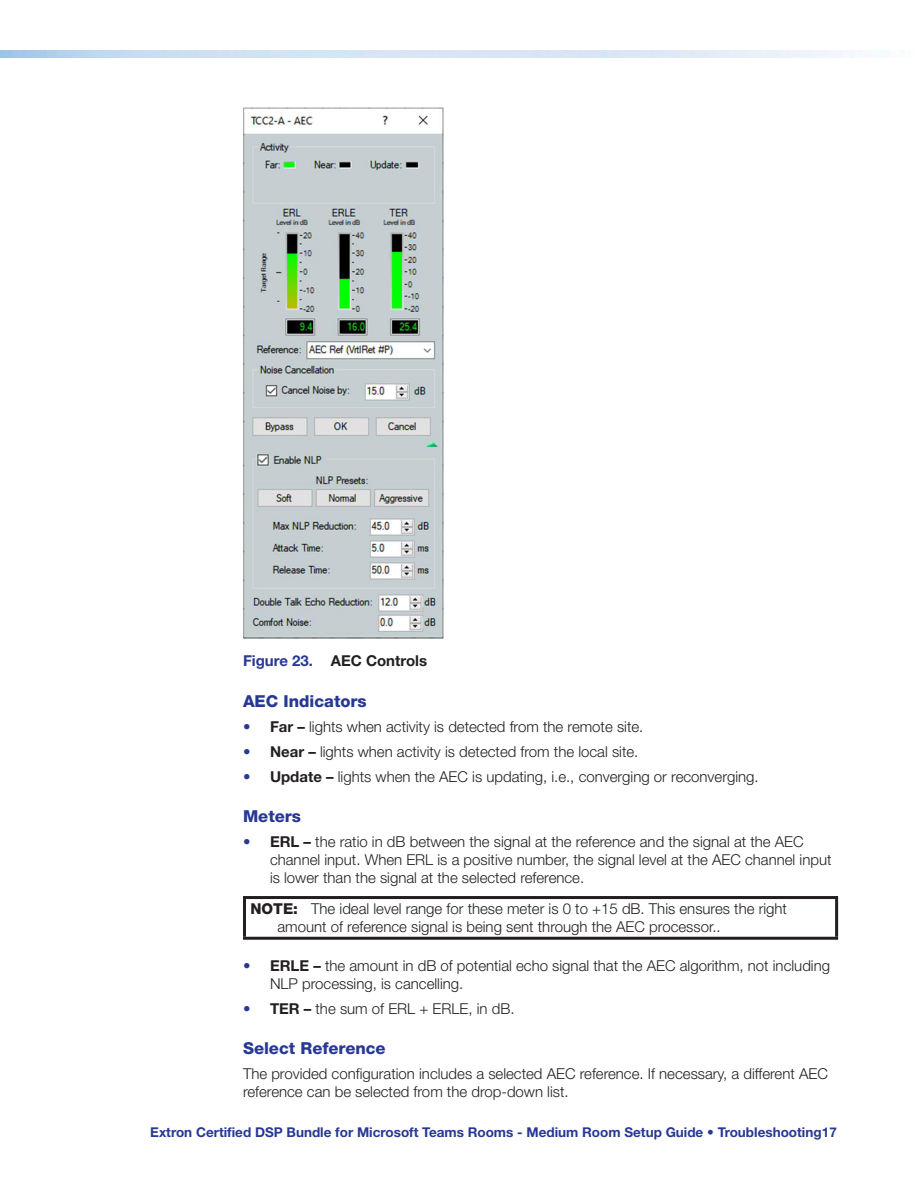
<style>
.page{position:relative;width:918px;height:1188px;background:#fff}
.page>*{position:absolute;margin:0;border:0;box-sizing:border-box;transform-origin:0 0}
.Heading_4{font:800 16.5px "Helvetica Neue LT Std";color:#273895}
.All_UL_Notations{font:300 15px/18px "Helvetica Neue LT Std";color:#231f20}
.Body{font:300 15px/18px "Helvetica Neue LT Std";color:#231f20}
.t1{font:700 15px "Helvetica Neue LT Std";color:#231f20}
.t2{font:700 13.5px "Helvetica Neue LT Std";color:#273895}
.s1{color:#273895}
.s2{font-weight:400;color:#273895}
.s3{font-weight:700}
.s4{font-weight:800}
</style>
<div class="page">
<img style="left:243px;top:107px;width:201px;height:532px">
<hr style="left:243px;top:896px;width:595px;height:3px;background:#231f20">
<hr style="left:243px;top:899px;width:3px;height:38px;background:#231f20">
<hr style="left:835px;top:899px;width:3px;height:38px;background:#231f20">
<hr style="left:243px;top:937px;width:595px;height:3px;background:#231f20">
<p class="t1" style="left:243px;top:651px;width:186px"><span class="s1">Figure 23.</span> AEC Controls</p>
<p class="Heading_4" style="left:243px;top:692px;width:125px">AEC Indicators</p>
<p class="All_UL_Notations" style="left:243px;top:718px;width:402px"><span class="s2">•</span> <span class="s3">Far –</span> lights when activity is detected from the remote site.</p>
<p class="All_UL_Notations" style="left:243px;top:742px;width:397px"><span class="s2">•</span> <span class="s3">Near –</span> lights when activity is detected from the local site.</p>
<p class="All_UL_Notations" style="left:243px;top:767px;width:517px"><span class="s2">•</span> <span class="s3">Update –</span> lights when the AEC is updating, i.e., converging or reconverging.</p>
<p class="Heading_4" style="left:243px;top:806px;width:60px">Meters</p>
<p class="All_UL_Notations" style="left:270px;top:832px;width:563px;text-indent:-27px"><span class="s2">•</span> <span class="s3">ERL –</span> the ratio in dB between the signal at the reference and the signal at the AEC channel input. When ERL is a positive number, the signal level at the AEC channel input is lower than the signal at the selected reference.</p>
<p class="All_UL_Notations" style="left:278px;top:900px;width:511px;text-indent:-27px"><span class="s4">NOTE:</span> The ideal level range for these meter is 0 to +15 dB. This ensures the right amount of reference signal is being sent through the AEC processor..</p>
<p class="All_UL_Notations" style="left:270px;top:957px;width:562px;text-indent:-27px"><span class="s2">•</span> <span class="s3">ERLE –</span> the amount in dB of potential echo signal that the AEC algorithm, not including<br>NLP processing, is cancelling.</p>
<p class="All_UL_Notations" style="left:243px;top:999px;width:273px"><span class="s2">•</span> <span class="s3">TER –</span> the sum of ERL + ERLE, in dB.</p>
<p class="Heading_4" style="left:243px;top:1038px;width:144px">Select Reference</p>
<p class="Body" style="left:243px;top:1064px;width:586px">The provided configuration includes a selected AEC reference. If necessary, a different AEC reference can be selected from the drop-down list.</p>
<p class="t2" style="left:150px;top:1124px;width:688px">Extron Certified DSP Bundle for Microsoft Teams Rooms - Medium Room Setup Guide • Troubleshooting17</p>
</div>
